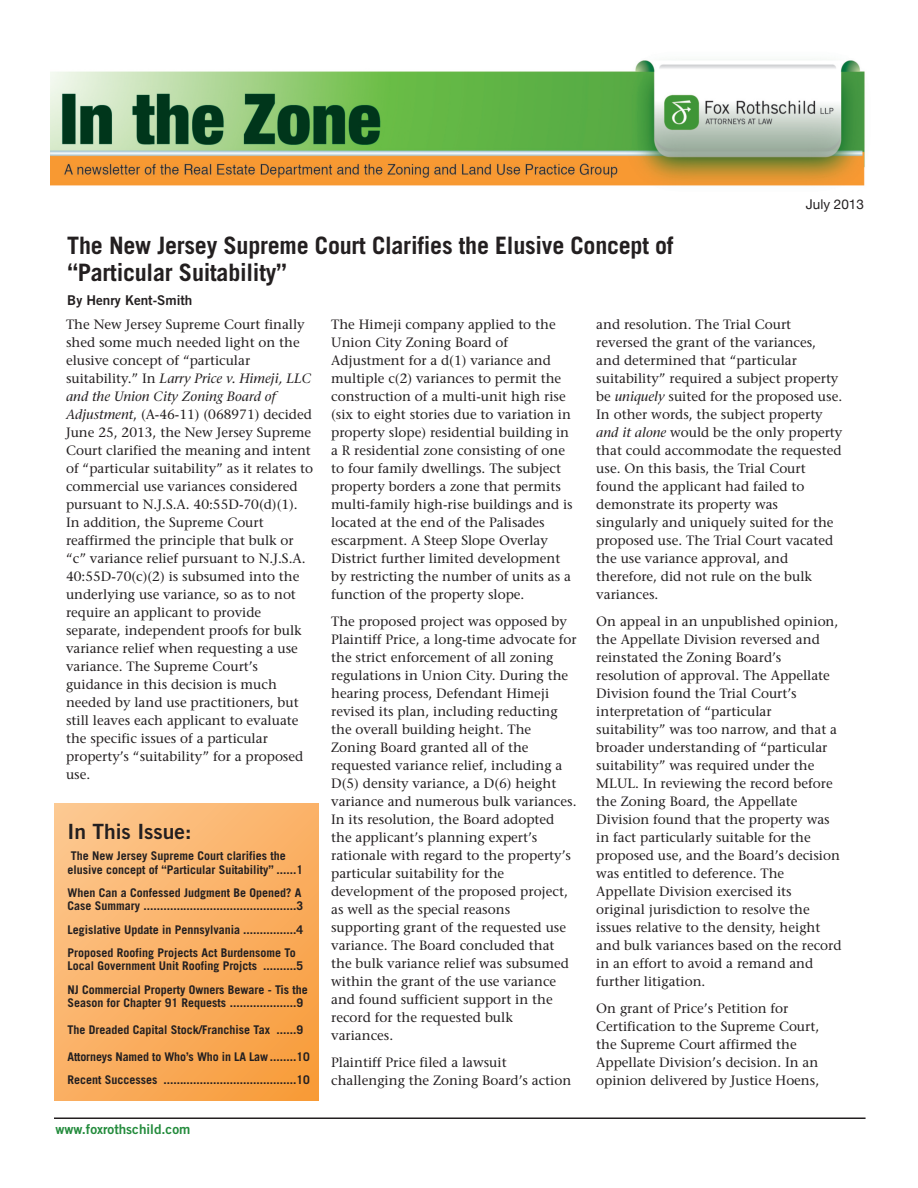
<style>
.page{position:relative;width:918px;height:1188px;background:#fff}
.page>*{position:absolute;margin:0;border:0;box-sizing:border-box;transform-origin:0 0}
.t1{font:700 24px/27px "Trade Gothic";letter-spacing:-.01em;color:#231f20}
.t2{font:21px "Trade Gothic Bold Two";color:#231f20}
.t3{font:13.5px/18px "Stone Serif";color:#231f20}
.t4{font:13.5px "Trade Gothic Bold Two";color:#238b3c}
.t5{font:13.5px "Trade Gothic Bold Two";color:#231f20}
.t6{font:13.5px "Helvetica Neue";color:#231f20}
.t7{font:700 12px/23.2px "Trade Gothic";color:#231f20}
.s1{font-style:italic}
</style>
<div class="page">
<img style="left:51px;top:60px;width:814px;height:126px">
<hr style="left:54px;top:1118px;width:812px;height:1px;background:#231f20">
<svg style="left:54px;top:803px;width:265px;height:297px;background:#fab165"></svg>
<h1 class="t1" style="left:67px;top:235px;width:608px">The New Jersey Supreme Court Clarifies the Elusive Concept of “Particular Suitability”</h1>
<p class="t5" style="left:67px;top:296px;width:127px">By Henry Kent-Smith</p>
<p class="t6" style="left:806px;top:196px;width:60px">July 2013</p>
<p class="t3" style="left:66px;top:316px;width:248px">The New Jersey Supreme Court finally shed some much needed light on the elusive concept of “particular suitability.” In <span class="s1">Larry Price v. Himeji, LLC and the Union City Zoning Board of Adjustment</span>, (A-46-11) (068971) decided June 25, 2013, the New Jersey Supreme Court clarified the meaning and intent of “particular suitability” as it relates to commercial use variances considered pursuant to N.J.S.A. 40:55D-70(d)(1).<br>In addition, the Supreme Court reaffirmed the principle that bulk or “c” variance relief pursuant to N.J.S.A.<br>40:55D-70(c)(2) is subsumed into the underlying use variance, so as to not require an applicant to provide separate, independent proofs for bulk variance relief when requesting a use variance. The Supreme Court’s guidance in this decision is much needed by land use practitioners, but still leaves each applicant to evaluate the specific issues of a particular property’s “suitability” for a proposed use.</p>
<p class="t3" style="left:331px;top:316px;width:243px">The Himeji company applied to the Union City Zoning Board of Adjustment for a d(1) variance and multiple c(2) variances to permit the construction of a multi-unit high rise (six to eight stories due to variation in property slope) residential building in a R residential zone consisting of one to four family dwellings. The subject property borders a zone that permits multi-family high-rise buildings and is located at the end of the Palisades escarpment. A Steep Slope Overlay District further limited development by restricting the number of units as a function of the property slope.</p>
<p class="t3" style="left:331px;top:613px;width:247px">The proposed project was opposed by Plaintiff Price, a long-time advocate for the strict enforcement of all zoning regulations in Union City. During the hearing process, Defendant Himeji revised its plan, including reducting the overall building height. The Zoning Board granted all of the requested variance relief, including a D(5) density variance, a D(6) height variance and numerous bulk variances.<br>In its resolution, the Board adopted the applicant’s planning expert’s rationale with regard to the property’s particular suitability for the development of the proposed project, as well as the special reasons supporting grant of the requested use variance. The Board concluded that the bulk variance relief was subsumed within the grant of the use variance and found sufficient support in the record for the requested bulk variances.</p>
<p class="t3" style="left:331px;top:1054px;width:242px">Plaintiff Price filed a lawsuit challenging the Zoning Board’s action</p>
<h2 class="t2" style="left:68px;top:823px;width:126px">In This Issue:</h2>
<p class="t7" style="left:68px;top:850px;width:237px;line-height:13.5px">The New Jersey Supreme Court clarifies the elusive concept of “Particular Suitability” ......1</p>
<p class="t7" style="left:68px;top:887px;width:237px;line-height:13.5px">When Can a Confessed Judgment Be Opened? A<br>Case Summary ..............................................3</p>
<p class="t7" style="left:68px;top:919px;width:237px">Legislative Update in Pennsylvania ................4<br>Proposed Roofing Projects Act Burdensome To</p>
<p class="t7" style="left:68px;top:956px;width:242px">Local Government Unit Roofing Projcts ..........5<br>NJ Commercial Property Owners Beware - Tis the</p>
<p class="t7" style="left:68px;top:992px;width:237px">Season for Chapter 91 Requests ....................9</p>
<p class="t7" style="left:68px;top:1019px;width:237px">The Dreaded Capital Stock/Franchise Tax ......9</p>
<p class="t7" style="left:68px;top:1046px;width:244px">Attorneys Named to Who’s Who in LA Law........10<br>Recent Successes ........................................10</p>
<p class="t4" style="left:56px;top:1124px;width:136px">www.foxrothschild.com</p>
<p class="t3" style="left:596px;top:316px;width:248px">and resolution. The Trial Court reversed the grant of the variances, and determined that “particular suitability” required a subject property be <span class="s1">uniquely</span> suited for the proposed use.<br>In other words, the subject property <span class="s1">and it alone</span> would be the only property that could accommodate the requested use. On this basis, the Trial Court found the applicant had failed to demonstrate its property was singularly and uniquely suited for the proposed use. The Trial Court vacated the use variance approval, and therefore, did not rule on the bulk variances.</p>
<p class="t3" style="left:596px;top:613px;width:247px">On appeal in an unpublished opinion, the Appellate Division reversed and reinstated the Zoning Board’s resolution of approval. The Appellate Division found the Trial Court’s interpretation of “particular suitability” was too narrow, and that a broader understanding of “particular suitability” was required under the MLUL. In reviewing the record before the Zoning Board, the Appellate Division found that the property was in fact particularly suitable for the proposed use, and the Board’s decision was entitled to deference. The Appellate Division exercised its original jurisdiction to resolve the issues relative to the density, height and bulk variances based on the record in an effort to avoid a remand and further litigation.</p>
<p class="t3" style="left:596px;top:1000px;width:224px">On grant of Price’s Petition for Certification to the Supreme Court, the Supreme Court affirmed the Appellate Division’s decision. In an opinion delivered by Justice Hoens,</p>
</div>
